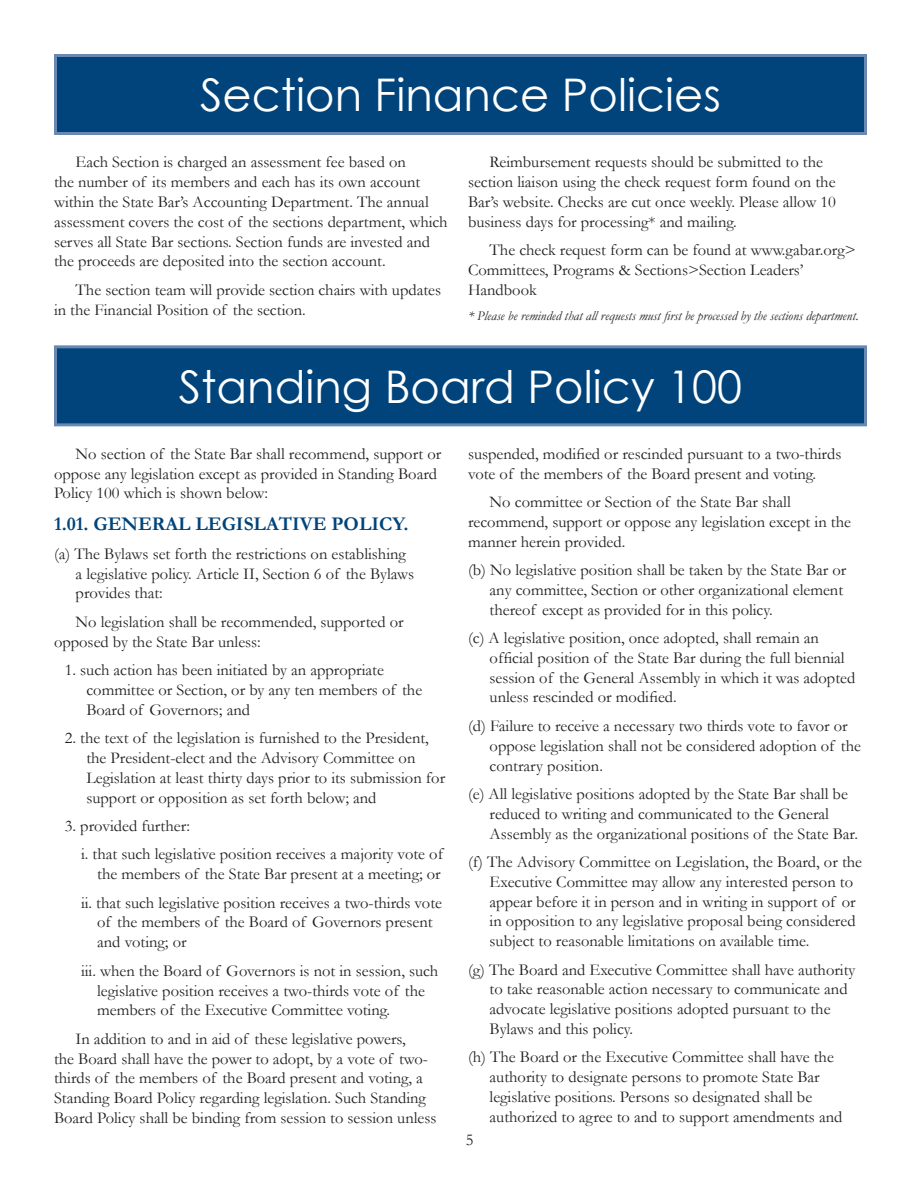
<style>
.page{position:relative;width:918px;height:1188px;background:#fff}
.page>*{position:absolute;margin:0;border:0;box-sizing:border-box;transform-origin:0 0}
.t1{font:45px "Century Gothic";color:#fff}
.Subhead{font:700 19.5px "Garamond";color:#00447b}
.t2{font:16.5px/19.8px "Garamond";color:#231f20}
.t3{font:italic 13.5px "Garamond";color:#231f20}
</style>
<div class="page">
<div style="left:56px;top:56px;width:810px;height:78px;background:#00447b"></div>
<div style="left:54px;top:54px;width:813px;height:81px;border:3px solid #6988b2"></div>
<div style="left:56px;top:347px;width:810px;height:78px;background:#00447b"></div>
<div style="left:54px;top:345px;width:813px;height:81px;border:3px solid #6988b2"></div>
<p class="t1" style="left:200px;top:64px;width:522px">Section Finance Policies</p>
<p class="t2" style="left:54px;top:152px;width:395px;text-indent:22px">Each Section is charged an assessment fee based on<br>the number of its members and each has its own account within the State Bar’s Accounting Department. The annual assessment covers the cost of the sections department, which serves all State Bar sections. Section funds are invested and the proceeds are deposited into the section account.</p>
<p class="t2" style="left:54px;top:279px;width:389px;text-indent:22px">The section team will provide section chairs with updates in the Financial Position of the section.</p>
<p class="t2" style="left:468px;top:152px;width:369px;text-indent:22px">Reimbursement requests should be submitted to the section liaison using the check request form found on the Bar’s website. Checks are cut once weekly. Please allow 10 business days for processing* and mailing.</p>
<p class="t2" style="left:468px;top:240px;width:389px;text-indent:22px">The check request form can be found at www.gabar.org&gt;<br>Committees, Programs &amp; Sections&gt;Section Leaders’<br>Handbook</p>
<p class="t3" style="left:468px;top:306px;width:392px">* Please be reminded that all requests must first be processed by the sections department.</p>
<p class="t1" style="left:179px;top:355px;width:565px">Standing Board Policy 100</p>
<p class="t2" style="left:54px;top:443px;width:389px;text-indent:22px">No section of the State Bar shall recommend, support or oppose any legislation except as provided in Standing Board<br>Policy 100 which is shown below:</p>
<p class="Subhead" style="left:54px;top:511px;width:356px">1.01. GENERAL LEGISLATIVE POLICY.</p>
<p class="t2" style="left:76px;top:543px;width:340px;text-indent:-22px">(a) The Bylaws set forth the restrictions on establishing a legislative policy. Article II, Section 6 of the Bylaws provides that:</p>
<p class="t2" style="left:54px;top:611px;width:351px;text-indent:22px">No legislation shall be recommended, supported or opposed by the State Bar unless:</p>
<p class="t2" style="left:86px;top:660px;width:337px;text-indent:-22px">1. such action has been initiated by an appropriate committee or Section, or by any ten members of the<br>Board of Governors; and</p>
<p class="t2" style="left:86px;top:728px;width:360px;text-indent:-22px">2. the text of the legislation is furnished to the President, the President-elect and the Advisory Committee on Legislation at least thirty days prior to its submission for support or opposition as set forth below; and</p>
<p class="t2" style="left:65px;top:815px;width:127px">3. provided further:</p>
<p class="t2" style="left:81px;top:844px;width:364px;text-align:right">i. that such legislative position receives a majority vote of the members of the State Bar present at a meeting; or</p>
<p class="t2" style="left:97px;top:892px;width:346px;text-indent:-16px">ii. that such legislative position receives a two-thirds vote of the members of the Board of Governors present and voting; or</p>
<p class="t2" style="left:97px;top:960px;width:343px;text-indent:-16px">iii. when the Board of Governors is not in session, such legislative position receives a two-thirds vote of the members of the Executive Committee voting.</p>
<p class="t2" style="left:54px;top:1028px;width:384px;text-indent:22px">In addition to and in aid of these legislative powers,<br>the Board shall have the power to adopt, by a vote of two&shy;thirds of the members of the Board present and voting, a Standing Board Policy regarding legislation. Such Standing Board Policy shall be binding from session to session unless</p>
<p class="t2" style="left:468px;top:443px;width:375px">suspended, modified or rescinded pursuant to a two-thirds vote of the members of the Board present and voting.</p>
<p class="t2" style="left:468px;top:491px;width:385px;text-indent:22px">No committee or Section of the State Bar shall recommend, support or oppose any legislation except in the manner herein provided.</p>
<p class="t2" style="left:490px;top:560px;width:358px;text-indent:-22px">(b) No legislative position shall be taken by the State Bar or any committee, Section or other organizational element thereof except as provided for in this policy.</p>
<p class="t2" style="left:490px;top:628px;width:367px;text-indent:-22px">(c) A legislative position, once adopted, shall remain an official position of the State Bar during the full biennial session of the General Assembly in which it was adopted unless rescinded or modified.</p>
<p class="t2" style="left:490px;top:715px;width:373px;text-indent:-22px">(d) Failure to receive a necessary two thirds vote to favor or oppose legislation shall not be considered adoption of the contrary position.</p>
<p class="t2" style="left:490px;top:783px;width:370px;text-indent:-22px">(e) All legislative positions adopted by the State Bar shall be reduced to writing and communicated to the General<br>Assembly as the organizational positions of the State Bar.</p>
<p class="t2" style="left:490px;top:851px;width:374px;text-indent:-22px">(f) The Advisory Committee on Legislation, the Board, or the Executive Committee may allow any interested person to appear before it in person and in writing in support of or in opposition to any legislative proposal being considered subject to reasonable limitations on available time.</p>
<p class="t2" style="left:490px;top:959px;width:367px;text-indent:-22px">(g) The Board and Executive Committee shall have authority to take reasonable action necessary to communicate and advocate legislative positions adopted pursuant to the Bylaws and this policy.</p>
<p class="t2" style="left:490px;top:1047px;width:354px;text-indent:-22px">(h) The Board or the Executive Committee shall have the authority to designate persons to promote State Bar legislative positions. Persons so designated shall be authorized to agree to and to support amendments and</p>
<p class="t2" style="left:466px;top:1129px;width:9px">5</p>
</div>
